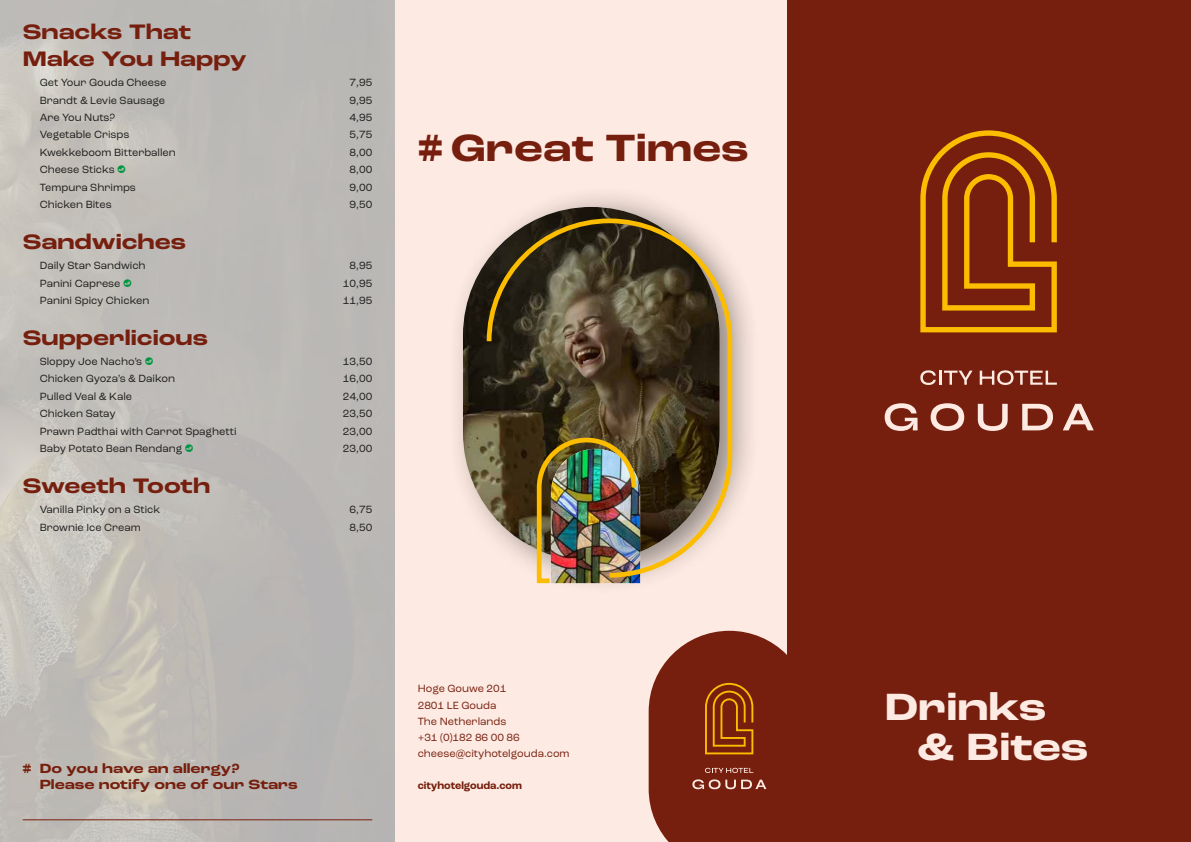
<style>
.page{position:relative;width:1191px;height:842px;background:#fff}
.page>*{position:absolute;margin:0;border:0;box-sizing:border-box;transform-origin:0 0}
.t1{font:700 expanded 39.8px/40px "Roc Grotesk";color:#fdeae2}
.t2{font:700 expanded 39.8px "Roc Grotesk";color:#761f0e}
.t3{font:700 expanded 22px/26.4px "Roc Grotesk";color:#761f0e}
.t4{font:700 expanded 14px/16.7px "Roc Grotesk";color:#761f0e}
.t5{font:11px "Roc Grotesk";color:#1d1d1b}
.t6{font:11px/16.1px "Roc Grotesk";color:#761f0e}
.t7{font:700 11px "Roc Grotesk";color:#761f0e}
.s1{font-family:"Allergenen Full BW Regular";color:#009641}
.s2{font-stretch:normal}
</style>
<div class="page">
<img style="left:0;top:0;width:395px;height:842px">
<div style="left:395px;top:0;width:392px;height:842px;background:#fdeae2"></div>
<div style="left:787px;top:0;width:404px;height:842px;background:#761f0e"></div>
<svg style="left:920px;top:130px;width:136px;height:202px"></svg>
<svg style="left:884px;top:403px;width:33px;height:28px"></svg>
<svg style="left:930px;top:403px;width:34px;height:28px"></svg>
<svg style="left:977px;top:404px;width:30px;height:27px"></svg>
<svg style="left:1022px;top:404px;width:31px;height:26px"></svg>
<svg style="left:1063px;top:404px;width:30px;height:26px"></svg>
<svg style="left:920px;top:370px;width:52px;height:15px"></svg>
<hr style="left:979px;top:371px;width:3px;height:14px;background:#fdeae2">
<svg style="left:982px;top:370px;width:74px;height:15px"></svg>
<div style="left:447px;top:185px;width:314px;height:411px;background:#1d1d1b;opacity:.5"></div>
<img style="left:463px;top:207px;width:256px;height:354px;border-radius:128px">
<img style="left:484px;top:221px;width:250px;height:364px">
<svg style="left:648px;top:631px;width:139px;height:211px;background:#853520"></svg>
<hr style="left:23px;top:819px;width:349px;height:1px;background:#761f0e">
<h2 class="t3" style="left:23px;top:20px;width:226px">Snacks That<br>Make You Happy</h2>
<p class="t5" style="left:40px;top:76px;width:128px">Get Your Gouda Cheese</p>
<p class="t5" style="left:349px;top:76px;width:24px">7,95</p>
<p class="t5" style="left:40px;top:93px;width:127px">Brandt &amp; Levie Sausage</p>
<p class="t5" style="left:349px;top:93px;width:24px">9,95</p>
<p class="t5" style="left:40px;top:111px;width:77px">Are You Nuts?</p>
<p class="t5" style="left:349px;top:111px;width:24px">4,95</p>
<p class="t5" style="left:40px;top:128px;width:91px">Vegetable Crisps</p>
<p class="t5" style="left:349px;top:128px;width:24px">5,75</p>
<p class="t5" style="left:40px;top:146px;width:138px">Kwekkeboom Bitterballen</p>
<p class="t5" style="left:349px;top:146px;width:24px">8,00</p>
<p class="t5" style="left:40px;top:163px;width:88px">Cheese Sticks <span class="s1">2</span></p>
<p class="t5" style="left:349px;top:163px;width:24px">8,00</p>
<p class="t5" style="left:40px;top:181px;width:98px">Tempura Shrimps</p>
<p class="t5" style="left:349px;top:181px;width:24px">9,00</p>
<p class="t5" style="left:40px;top:198px;width:73px">Chicken Bites</p>
<p class="t5" style="left:349px;top:198px;width:24px">9,50</p>
<h2 class="t3" style="left:23px;top:229px;width:165px">Sandwiches</h2>
<p class="t5" style="left:40px;top:259px;width:107px">Daily Star Sandwich</p>
<p class="t5" style="left:349px;top:259px;width:24px">8,95</p>
<p class="t5" style="left:40px;top:276px;width:94px">Panini Caprese <span class="s1">2</span></p>
<p class="t5" style="left:343px;top:276px;width:31px">10,95</p>
<p class="t5" style="left:40px;top:294px;width:111px">Panini Spicy Chicken</p>
<p class="t5" style="left:343px;top:294px;width:31px">11,95</p>
<h2 class="t3" style="left:23px;top:325px;width:187px">Supperlicious</h2>
<p class="t5" style="left:40px;top:355px;width:115px">Sloppy Joe Nacho’s <span class="s1">2</span></p>
<p class="t5" style="left:343px;top:355px;width:31px">13,50</p>
<p class="t5" style="left:40px;top:372px;width:137px">Chicken Gyoza’s &amp; Daikon</p>
<p class="t5" style="left:343px;top:372px;width:31px">16,00</p>
<p class="t5" style="left:40px;top:390px;width:94px">Pulled Veal &amp; Kale</p>
<p class="t5" style="left:343px;top:390px;width:31px">24,00</p>
<p class="t5" style="left:40px;top:407px;width:77px">Chicken Satay</p>
<p class="t5" style="left:343px;top:407px;width:31px">23,50</p>
<p class="t5" style="left:40px;top:424px;width:198px">Prawn Padthai with Carrot Spaghetti</p>
<p class="t5" style="left:343px;top:424px;width:31px">23,00</p>
<p class="t5" style="left:40px;top:442px;width:155px">Baby Potato Bean Rendang <span class="s1">2</span></p>
<p class="t5" style="left:343px;top:442px;width:31px">23,00</p>
<h2 class="t3" style="left:23px;top:473px;width:189px">Sweeth Tooth</h2>
<p class="t5" style="left:40px;top:503px;width:122px">Vanilla Pinky on a Stick</p>
<p class="t5" style="left:349px;top:503px;width:24px">6,75</p>
<p class="t5" style="left:40px;top:520px;width:103px">Brownie Ice Cream</p>
<p class="t5" style="left:349px;top:520px;width:24px">8,50</p>
<h1 class="t2" style="left:418px;top:123px;width:332px"><span class="s2">#</span> Great Times</h1>
<p class="t4" style="left:40px;top:760px;width:260px;text-indent:-17px"><span class="s2">#</span> Do you have an allergy?<br>Please notify one of our Stars</p>
<p class="t6" style="left:418px;top:681px;width:153px">Hoge Gouwe 201<br>2801 LE Gouda<br>The Netherlands<br>+31 (0)182 86 00 86 cheese@cityhotelgouda.com</p>
<p class="t7" style="left:418px;top:779px;width:106px">cityhotelgouda.com</p>
<h1 class="t1" style="left:916px;top:688px;width:173px;text-indent:-32px">Drinks &amp; Bites</h1>
</div>
